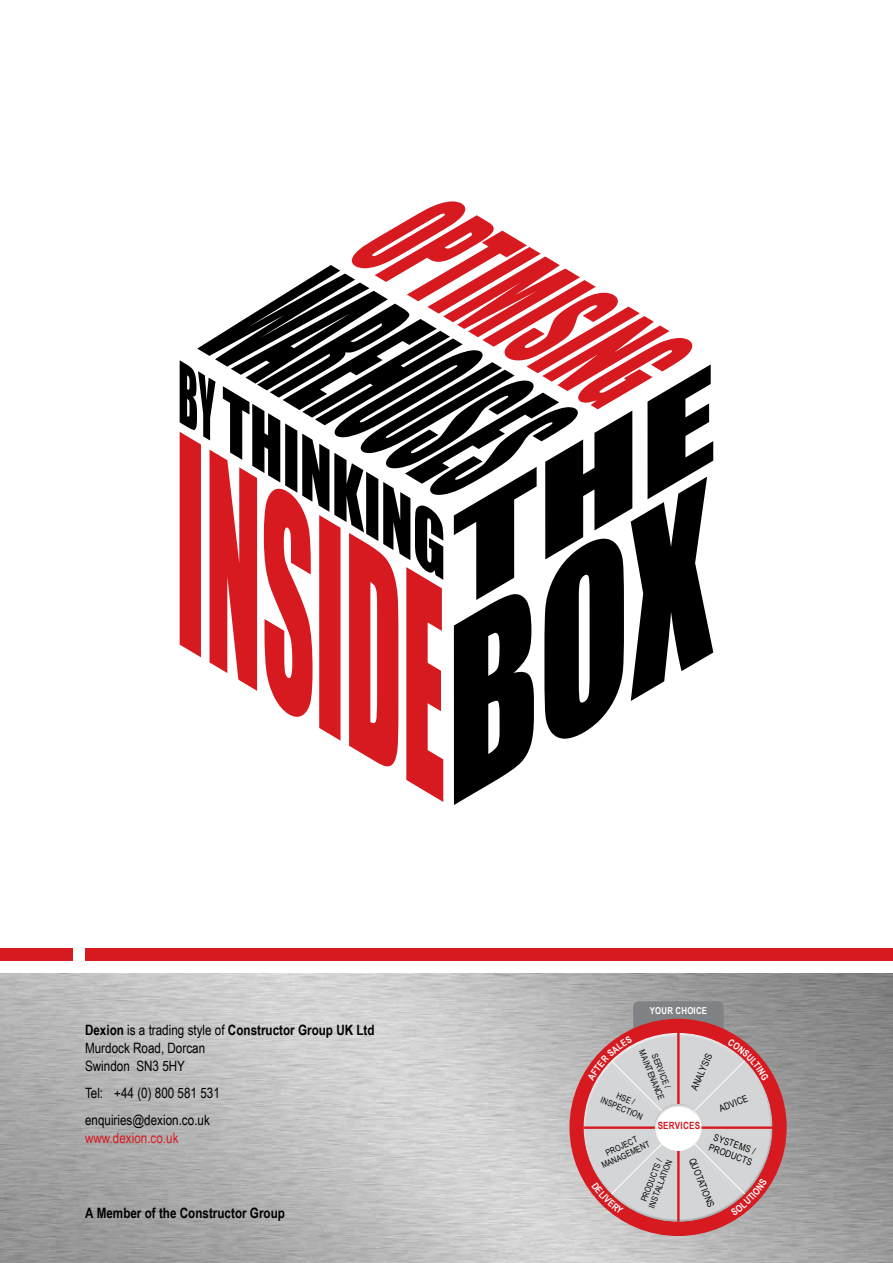
<style>
.page{position:relative;width:893px;height:1263px;background:#fff}
.page>*{position:absolute;margin:0;border:0;box-sizing:border-box;transform-origin:0 0}
.t1{font:14.25px/18px "Arial Narrow";color:#000}
.t2{font:700 14.25px "Arial Narrow";color:#000}
.t3{font:14.25px "Arial Narrow";color:#d71920}
.t4{font:700 9.9px "Arial Narrow";letter-spacing:.02em;color:#d71920}
.t5{font:9.6px/11.6px "Arial Narrow";color:#000}
.t6{font:700 9.6px "Arial Narrow";letter-spacing:.02em;color:#fff}
.t7{font:8.55px/9.6px "Arial Narrow";color:#000;text-align:center}
.s1{font-weight:700}
</style>
<div class="page">
<img style="left:0;top:973px;width:893px;height:290px">
<div style="left:633px;top:1001px;width:91px;height:34px;background:#808285;border-radius:6px"></div>
<div style="left:569px;top:1019px;width:218px;height:217px;background:#d71920;border-radius:50%"></div>
<div style="left:583px;top:1032px;width:178px;height:141px;background:#fff;opacity:.75"></div>
<div style="left:587px;top:1063px;width:186px;height:159px;background:#000;opacity:.23"></div>
<hr style="left:583px;top:1126px;width:190px;height:3px;background:#d71920">
<hr style="left:677px;top:1031px;width:3px;height:190px;background:#d71920">
<div style="left:85px;top:948px;width:808px;height:13px;background:#d71920"></div>
<div style="left:0;top:948px;width:72px;height:13px;background:#d71920"></div>
<svg style="left:454px;top:613px;width:259px;height:192px"></svg>
<svg style="left:454px;top:364px;width:259px;height:249px;fill:#000"></svg>
<svg style="left:180px;top:444px;width:263px;height:358px;fill:#d71920"></svg>
<svg style="left:180px;top:360px;width:10px;height:84px"></svg>
<svg style="left:351px;top:201px;width:351px;height:210px"></svg>
<svg style="left:190px;top:263px;width:397px;height:237px"></svg>
<svg style="left:587px;top:1036px;width:182px;height:179px;background:#d4bbbd"></svg>
<p class="t1" style="left:85px;top:1020px;width:291px"><span class="s1">Dexion</span> is a trading style of <span class="s1">Constructor Group UK Ltd<br></span>Murdock Road, Dorcan<br>Swindon SN3 5HY</p>
<p class="t1" style="left:85px;top:1079px;width:136px;line-height:27px">Tel: +44 (0) 800 581 531 enquiries@dexion.co.uk</p>
<p class="t3" style="left:85px;top:1127px;width:95px">www.dexion.co.uk</p>
<p class="t2" style="left:85px;top:1202px;width:201px">A Member of the Constructor Group</p>
<p class="t6" style="left:650px;top:1003px;width:59px">YOUR CHOICE</p>
<p class="t7" style="left:656px;top:1044px;width:55px;line-height:10.4px;rotate:68deg">SERVICE /<br>MAINTENANCE</p>
<p class="t5" style="left:688px;top:1087px;width:41px;rotate:-66deg">ANALYSIS</p>
<p class="t7" style="left:596px;top:1152px;width:54px;rotate:-25deg">PROJECT<br>MANAGEMENT</p>
<p class="t7" style="left:607px;top:1085px;width:46px;line-height:10.4px;rotate:23deg">HSE /<br>INSPECTION</p>
<p class="t5" style="left:717px;top:1103px;width:32px;rotate:-22deg">ADVICE</p>
<p class="t5" style="left:715px;top:1130px;width:47px;rotate:20deg">SYSTEMS /<br>PRODUCTS</p>
<p class="t4" style="left:658px;top:1118px;width:44px">SERVICES</p>
<p class="t5" style="left:698px;top:1156px;width:54px;rotate:68deg">QUOTATIONS</p>
<p class="t7" style="left:638px;top:1202px;width:53px;rotate:-69deg">PRODUCTS /<br>INSTALLATION</p>
</div>
